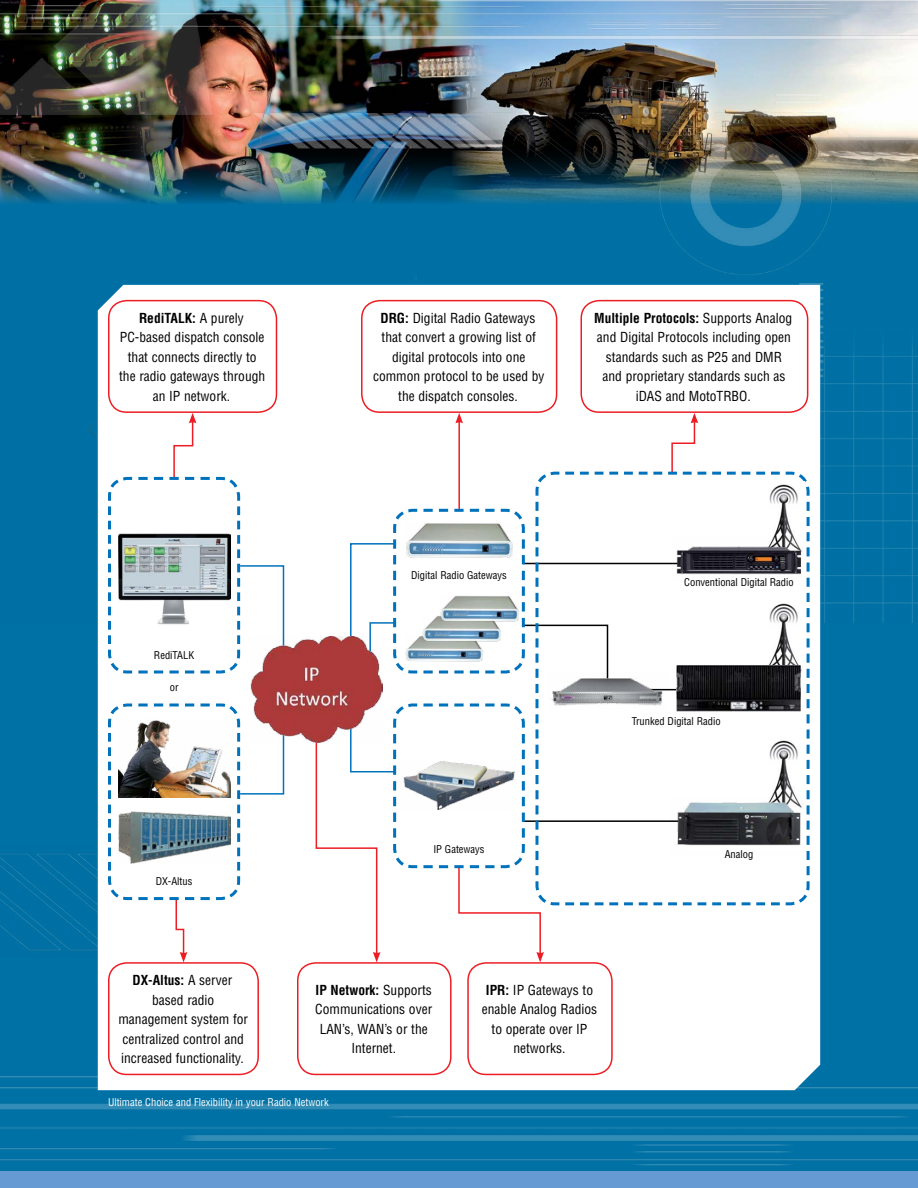
<style>
.page{position:relative;width:918px;height:1188px;background:#fff}
.page>*{position:absolute;margin:0;border:0;box-sizing:border-box;transform-origin:0 0}
.t1{font:condensed 13.5px/19.5px "Helvetica";color:#000;text-align:center}
.t2{font:condensed 10.5px "Helvetica";color:#000}
.t3{font:condensed 10.5px "Helvetica";color:#fff}
.s1{font-weight:700}
</style>
<div class="page">
<div style="left:0;top:142px;width:918px;height:1046px;background:#0071a5"></div>
<img style="left:0;top:846px;width:98px;height:111px">
<img style="left:0;top:0;width:918px;height:623px">
<img style="left:0;top:1037px;width:918px;height:135px">
<div style="left:0;top:1172px;width:918px;height:16px;background:#659ad2"></div>
<div style="left:98px;top:285px;width:722px;height:805px;background:#fff"></div>
<div style="left:239px;top:565px;width:45px;height:230px;border:2px solid #0072bc"></div>
<hr style="left:458px;top:421px;width:2px;height:89px;background:#ed1d24">
<svg style="left:455px;top:413px;width:8px;height:10px"></svg>
<div style="left:108px;top:300px;width:169px;height:113px;border:2px solid #ed1d24;border-radius:18px"></div>
<div style="left:108px;top:962px;width:151px;height:113px;border:2px solid #ed1d24;border-radius:18px"></div>
<div style="left:361px;top:300px;width:196px;height:113px;border:2px solid #ed1d24;border-radius:18px"></div>
<div style="left:580px;top:300px;width:228px;height:113px;border:2px solid #ed1d24;border-radius:18px"></div>
<div style="left:297px;top:962px;width:155px;height:113px;border:2px solid #ed1d24;border-radius:18px"></div>
<div style="left:467px;top:962px;width:146px;height:113px;border:2px solid #ed1d24;border-radius:18px"></div>
<svg style="left:106px;top:413px;width:136px;height:262px;background:#e4e8ea"></svg>
<svg style="left:106px;top:702px;width:136px;height:260px;background:#f1f5f9"></svg>
<svg style="left:315px;top:502px;width:468px;height:460px;background:#f1f3f6"></svg>
<div style="left:562px;top:413px;width:218px;height:57px;background:#fff"></div>
<svg style="left:534px;top:470px;width:277px;height:437px;background:#dfe2e4"></svg>
<img style="left:118px;top:812px;width:113px;height:52px">
<img style="left:118px;top:720px;width:113px;height:78px">
<img style="left:747px;top:482px;width:58px;height:54px">
<img style="left:673px;top:536px;width:133px;height:44px">
<img style="left:405px;top:523px;width:108px;height:35px">
<img style="left:251px;top:636px;width:132px;height:106px">
<p class="t1" style="left:119px;top:308px;width:148px"><span class="s1">RediTALK:</span> A purely<br>PC-based dispatch console that connects directly to the radio gateways through an IP network.</p>
<p class="t1" style="left:373px;top:308px;width:173px"><span class="s1">DRG:</span> Digital Radio Gateways that convert a growing list of digital protocols into one common protocol to be used by the dispatch consoles.</p>
<p class="t1" style="left:594px;top:308px;width:199px"><span class="s1">Multiple Protocols:</span> Supports Analog and Digital Protocols including open standards such as P25 and DMR and proprietary standards such as iDAS and MotoTRBO.</p>
<p class="t2" style="left:154px;top:648px;width:42px">RediTALK</p>
<p class="t2" style="left:170px;top:681px;width:10px">or</p>
<p class="t2" style="left:156px;top:875px;width:38px">DX-Altus</p>
<p class="t1" style="left:118px;top:970px;width:131px"><span class="s1">DX-Altus:</span> A server based radio management system for centralized control and increased functionality.</p>
<p class="t2" style="left:411px;top:569px;width:97px">Digital Radio Gateways</p>
<p class="t2" style="left:684px;top:576px;width:111px">Conventional Digital Radio</p>
<p class="t2" style="left:433px;top:843px;width:53px">IP Gateways</p>
<p class="t2" style="left:632px;top:714px;width:90px">Trunked Digital Radio</p>
<p class="t2" style="left:725px;top:847px;width:30px">Analog</p>
<p class="t1" style="left:315px;top:980px;width:118px"><span class="s1">IP Network:</span> Supports<br>Communications over<br>LAN’s, WAN’s or the<br>Internet.</p>
<p class="t1" style="left:482px;top:980px;width:117px"><span class="s1">IPR:</span> IP Gateways to enable Analog Radios to operate over IP networks.</p>
<p class="t3" style="left:108px;top:1096px;width:222px">Ultimate Choice and Flexibility in your Radio Network</p>
</div>
